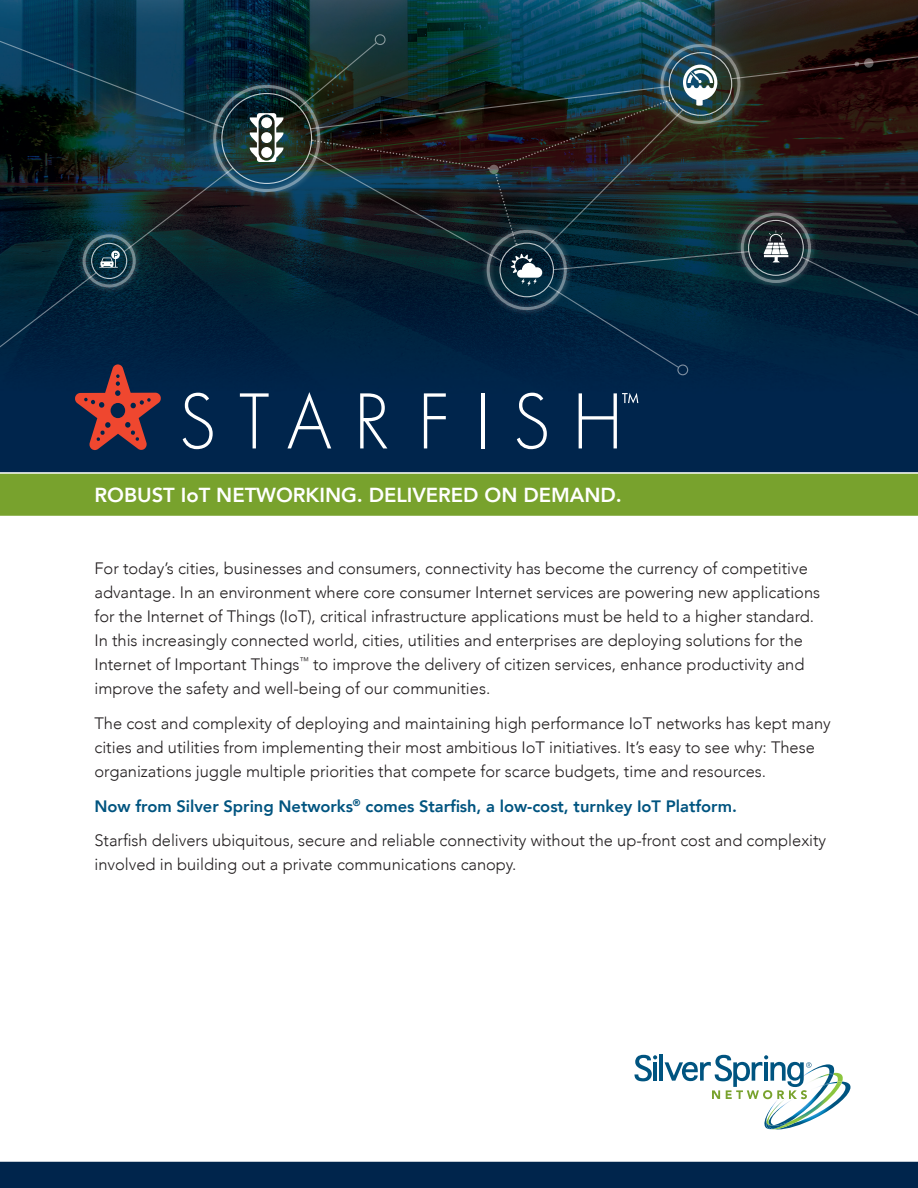
<style>
.page{position:relative;width:918px;height:1188px;background:#fff}
.page>*{position:absolute;margin:0;border:0;box-sizing:border-box;transform-origin:0 0}
.t1{font:800 20.25px "Avenir";color:#fff}
.Body_Copy{font:300 16.5px/24px "Avenir";letter-spacing:-.005em;color:#231f20}
.Body_Copy-2{font:800 16.5px "Avenir";letter-spacing:-.005em;color:#005480}
</style>
<div class="page">
<img style="left:0;top:0;width:918px;height:472px">
<div style="left:0;top:473px;width:918px;height:44px;background:#78a22d"></div>
<hr style="left:0;top:472px;width:918px;height:2px;background:#fff">
<hr style="left:0;top:516px;width:918px;height:1px;background:#fff">
<img style="left:843px;top:1082px;width:7px;height:18px">
<img style="left:835px;top:1073px;width:8px;height:27px">
<img style="left:835px;top:1082px;width:7px;height:24px">
<img style="left:764px;top:1064px;width:71px;height:64px">
<img style="left:766px;top:1073px;width:68px;height:56px">
<img style="left:768px;top:1125px;width:14px;height:4px">
<hr style="left:660px;top:1055px;width:3px;height:26px;background:#005480">
<svg style="left:635px;top:1055px;width:22px;height:26px"></svg>
<svg style="left:665px;top:1055px;width:147px;height:44px"></svg>
<svg style="left:183px;top:393px;width:30px;height:56px"></svg>
<svg style="left:240px;top:393px;width:29px;height:55px"></svg>
<svg style="left:287px;top:392px;width:44px;height:56px"></svg>
<svg style="left:360px;top:393px;width:27px;height:55px"></svg>
<svg style="left:424px;top:393px;width:22px;height:55px"></svg>
<hr style="left:481px;top:393px;width:4px;height:55px;background:#fff">
<svg style="left:517px;top:393px;width:30px;height:56px"></svg>
<svg style="left:579px;top:393px;width:59px;height:55px"></svg>
<svg style="left:75px;top:364px;width:86px;height:86px"></svg>
<div style="left:0;top:1161px;width:918px;height:27px;background:#00254c"></div>
<hr style="left:0;top:1160px;width:918px;height:2px;background:#fff">
<div style="left:375px;top:34px;width:11px;height:11px;border:1px solid #fff;border-radius:50%"></div>
<div style="left:207px;top:79px;width:119px;height:119px;background:#fff;opacity:.75"></div>
<div style="left:213px;top:85px;width:107px;height:107px;border:3px solid #fff;border-radius:50%"></div>
<div style="left:655px;top:38px;width:91px;height:92px;background:#fff;opacity:.75"></div>
<svg style="left:0;top:30px;width:225px;height:99px"></svg>
<div style="left:677px;top:364px;width:11px;height:11px;border:1px solid #fff;border-radius:50%"></div>
<svg style="left:248px;top:113px;width:37px;height:49px"></svg>
<div style="left:261px;top:117px;width:11px;height:11px;background:#fff;border-radius:50%"></div>
<div style="left:261px;top:147px;width:11px;height:11px;background:#fff;border-radius:50%"></div>
<div style="left:261px;top:132px;width:11px;height:11px;background:#fff;border-radius:50%"></div>
<svg style="left:298px;top:42px;width:620px;height:327px"></svg>
<svg style="left:0;top:166px;width:235px;height:187px"></svg>
<p class="t1" style="left:94px;top:479px;width:529px">ROBUST IoT NETWORKING. DELIVERED ON DEMAND.</p>
<p class="Body_Copy" style="left:94px;top:556px;width:727px">For today’s cities, businesses and consumers, connectivity has become the currency of competitive advantage. In an environment where core consumer Internet services are powering new applications for the Internet of Things (IoT), critical infrastructure applications must be held to a higher standard.<br>In this increasingly connected world, cities, utilities and enterprises are deploying solutions for the Internet of Important Things<sup>™</sup> to improve the delivery of citizen services, enhance productivity and improve the safety and well-being of our communities.</p>
<p class="Body_Copy" style="left:94px;top:711px;width:738px">The cost and complexity of deploying and maintaining high performance IoT networks has kept many cities and utilities from implementing their most ambitious IoT initiatives. It’s easy to see why: These organizations juggle multiple priorities that compete for scarce budgets, time and resources.</p>
<p class="Body_Copy-2" style="left:94px;top:793px;width:644px">Now from Silver Spring Networks<sup>®</sup> comes Starfish, a low-cost, turnkey IoT Platform.</p>
<p class="Body_Copy" style="left:94px;top:829px;width:733px">Starfish delivers ubiquitous, secure and reliable connectivity without the up-front cost and complexity involved in building out a private communications canopy.</p>
</div>
